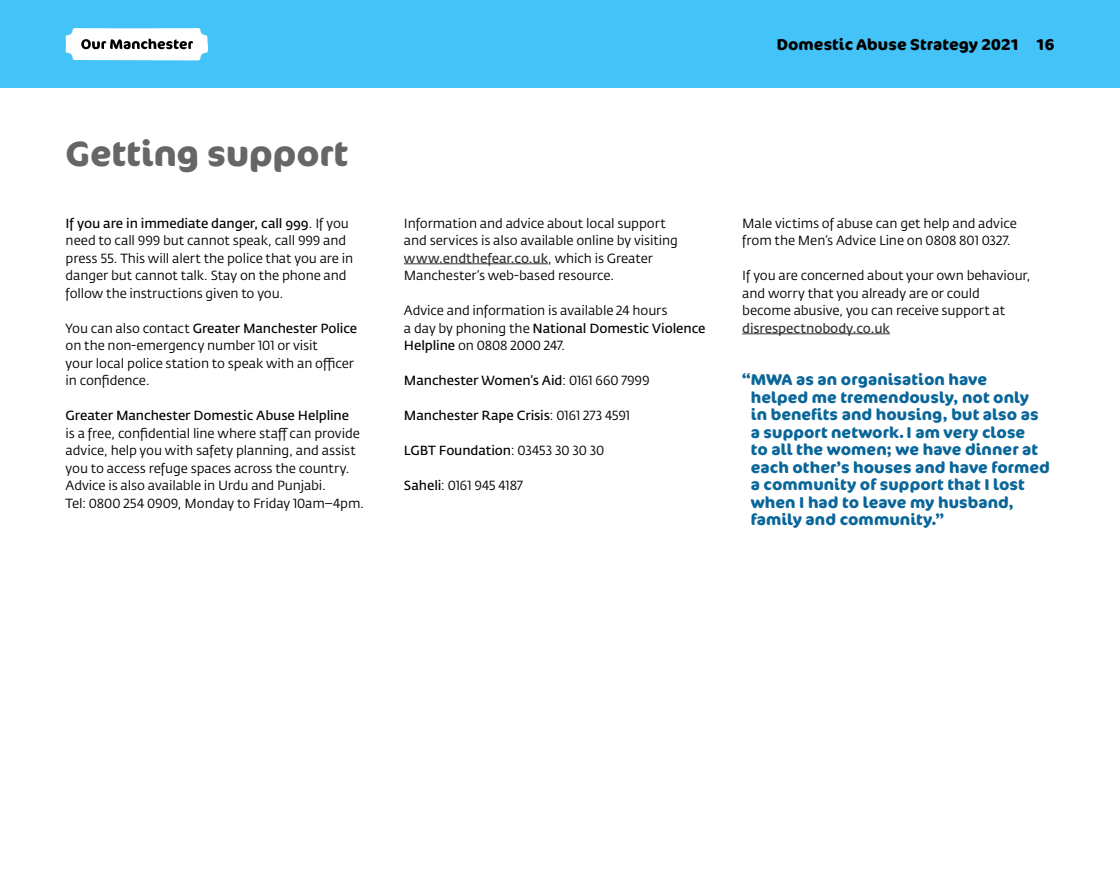
<style>
.page{position:relative;width:1120px;height:896px;background:#fff}
.page>*{position:absolute;margin:0;border:0;box-sizing:border-box;transform-origin:0 0}
.H1_Chapter_heading{font:700 35px "Cocon Pro";color:#666}
.Pull_Quote{font:700 15.75px/17.5px "Cocon Pro";letter-spacing:.005em;color:#0a6699}
.t1{font:700 15.75px "Cocon Pro";letter-spacing:.005em;color:#000}
.P_Body{font:13.12px/17.5px "Fedra Sans Std";letter-spacing:-.01em;color:#000}
.P_Body-2{font:600 13.12px "Fedra Sans Std";letter-spacing:-.01em;color:#000}
.s1{font-weight:600}
.s2{font-weight:600;color:#333}
.s3{font-weight:400}
</style>
<div class="page">
<div style="left:0;top:0;width:1120px;height:88px;background:#43c3f7"></div>
<svg style="left:66px;top:28px;width:142px;height:32px"></svg>
<hr style="left:404px;top:263px;width:144px;height:1px;background:#333">
<hr style="left:742px;top:333px;width:148px;height:1px;background:#333">
<h1 class="H1_Chapter_heading" style="left:66px;top:130px;width:284px">Getting support</h1>
<p class="P_Body" style="left:66px;top:214px;width:289px"><span class="s1">If you are in immediate danger, call 999</span>. If you need to call 999 but cannot speak, call 999 and press 55. This will alert the police that you are in danger but cannot talk. Stay on the phone and follow the instructions given to you.</p>
<p class="P_Body" style="left:66px;top:319px;width:293px">You can also contact <span class="s1">Greater Manchester Police </span>on the non-emergency number 101 or visit<br>your local police station to speak with an officer in confidence.</p>
<p class="P_Body" style="left:66px;top:407px;width:300px"><span class="s1">Greater Manchester Domestic Abuse Helpline<br></span>is a free, confidential line where staff can provide advice, help you with safety planning, and assist you to access refuge spaces across the country.<br>Advice is also available in Urdu and Punjabi.<br>Tel: 0800 254 0909, Monday to Friday 10am–4pm.</p>
<p class="t1" style="left:777px;top:34px;width:279px">Domestic Abuse Strategy 2021 16</p>
<p class="P_Body" style="left:404px;top:214px;width:275px">Information and advice about local support and services is also available online by visiting <span class="s2">www.endthefear.co.uk</span>, which is Greater Manchester’s web-based resource.</p>
<p class="P_Body" style="left:404px;top:302px;width:303px">Advice and information is available 24 hours<br>a day by phoning the <span class="s1">National Domestic Violence<br>Helpline</span> on 0808 2000 247.</p>
<p class="P_Body-2" style="left:404px;top:372px;width:247px">Manchester Women’s Aid<span class="s3">: 0161 660 7999</span></p>
<p class="P_Body-2" style="left:404px;top:407px;width:228px">Manchester Rape Crisis<span class="s3">: 0161 273 4591</span></p>
<p class="P_Body-2" style="left:404px;top:442px;width:202px">LGBT Foundation<span class="s3">: 03453 30 30 30</span></p>
<p class="P_Body" style="left:404px;top:477px;width:120px"><span class="s1">Saheli</span>: 0161 945 4187</p>
<p class="P_Body" style="left:742px;top:214px;width:276px">Male victims of abuse can get help and advice from the Men’s Advice Line on 0808 801 0327.</p>
<p class="P_Body" style="left:742px;top:267px;width:290px">If you are concerned about your own behaviour, and worry that you already are or could become abusive, you can receive support at <span class="s2">disrespectnobody.co.uk</span></p>
<p class="Pull_Quote" style="left:751px;top:370px;width:301px;text-indent:-9px">“MWA as an organisation have<br>helped me tremendously, not only<br>in benefits and housing, but also as a support network. I am very close<br>to all the women; we have dinner at each other’s houses and have formed a community of support that I lost when I had to leave my husband, family and community.”</p>
</div>
